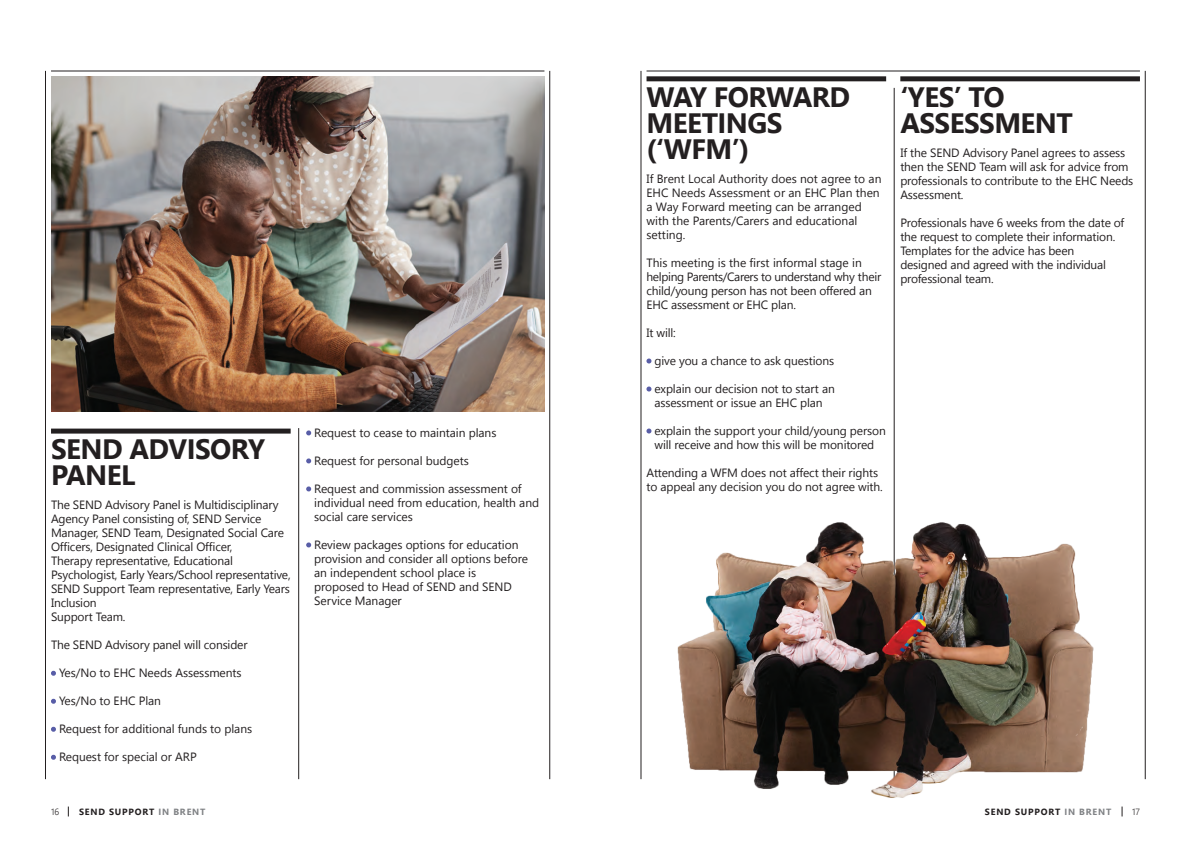
<style>
.page{position:relative;width:1191px;height:842px;background:#fff}
.page>*{position:absolute;margin:0;border:0;box-sizing:border-box;transform-origin:0 0}
.Chapter_heads{font:700 28px/26px "Segoe UI";letter-spacing:-.02em;color:#231f20}
.Body_text{font:12px/14px "Segoe UI";letter-spacing:-.015em;color:#231f20}
.Bullet_point{font:12px/14px "Segoe UI";letter-spacing:-.005em;color:#231f20}
.t1{font:700 9px "Segoe UI";letter-spacing:.09em;color:#231f20}
.t2{font:300 9px "Segoe UI";color:#231f20}
.s1{color:#585da7}
.s2{color:#808285}
</style>
<div class="page">
<hr style="left:45px;top:71px;width:1px;height:708px;background:#231f20">
<hr style="left:549px;top:71px;width:1px;height:708px;background:#231f20">
<div style="left:51px;top:429px;width:240px;height:5px;background:#231f20"></div>
<img style="left:51px;top:77px;width:493px;height:334px">
<hr style="left:298px;top:428px;width:1px;height:351px;background:#231f20">
<hr style="left:641px;top:71px;width:1px;height:708px;background:#231f20">
<hr style="left:1145px;top:71px;width:1px;height:708px;background:#231f20">
<div style="left:646px;top:76px;width:240px;height:5px;background:#231f20"></div>
<hr style="left:646px;top:71px;width:494px;height:1px;background:#231f20">
<hr style="left:894px;top:88px;width:1px;height:692px;background:#231f20">
<div style="left:900px;top:76px;width:240px;height:5px;background:#231f20"></div>
<hr style="left:51px;top:71px;width:493px;height:1px;background:#231f20">
<img style="left:677px;top:517px;width:417px;height:281px">
<p class="Chapter_heads" style="left:51px;top:436px;width:216px">SEND ADVISORY<br>PANEL</p>
<p class="Body_text" style="left:51px;top:497px;width:241px">The SEND Advisory Panel is Multidisciplinary Agency Panel consisting of, SEND Service Manager, SEND Team, Designated Social Care Officers, Designated Clinical Officer,<br>Therapy representative, Educational Psychologist, Early Years/School representative, SEND Support Team representative, Early Years Inclusion<br>Support Team.</p>
<p class="Body_text" style="left:51px;top:637px;width:198px">The SEND Advisory panel will consider</p>
<p class="Bullet_point" style="left:51px;top:665px;width:192px"><span class="s1">•</span> Yes/No to EHC Needs Assessments</p>
<p class="Bullet_point" style="left:51px;top:693px;width:112px"><span class="s1">•</span> Yes/No to EHC Plan</p>
<p class="Bullet_point" style="left:51px;top:721px;width:203px"><span class="s1">•</span> Request for additional funds to plans</p>
<p class="Bullet_point" style="left:51px;top:749px;width:147px"><span class="s1">•</span> Request for special or ARP</p>
<p class="Bullet_point" style="left:306px;top:425px;width:192px"><span class="s1">•</span> Request to cease to maintain plans</p>
<p class="Bullet_point" style="left:306px;top:453px;width:164px"><span class="s1">•</span> Request for personal budgets</p>
<p class="Bullet_point" style="left:314px;top:481px;width:226px;text-indent:-8px"><span class="s1">•</span> Request and commission assessment of individual need from education, health and social care services</p>
<p class="Bullet_point" style="left:314px;top:537px;width:215px;text-indent:-8px"><span class="s1">•</span> Review packages options for education provision and consider all options before an independent school place is proposed to Head of SEND and SEND<br>Service Manager</p>
<p class="Chapter_heads" style="left:646px;top:84px;width:205px">WAY FORWARD<br>MEETINGS (‘WFM’)</p>
<p class="Body_text" style="left:646px;top:171px;width:236px">If Brent Local Authority does not agree to an EHC Needs Assessment or an EHC Plan then a Way Forward meeting can be arranged with the Parents/Carers and educational setting.</p>
<p class="Body_text" style="left:646px;top:255px;width:236px">This meeting is the first informal stage in helping Parents/Carers to understand why their child/young person has not been offered an EHC assessment or EHC plan.</p>
<p class="Body_text" style="left:646px;top:325px;width:31px">It will:</p>
<p class="Bullet_point" style="left:646px;top:353px;width:189px"><span class="s1">•</span> give you a chance to ask questions</p>
<p class="Bullet_point" style="left:646px;top:381px;width:190px;text-align:center"><span class="s1">•</span> explain our decision not to start an assessment or issue an EHC plan</p>
<p class="Bullet_point" style="left:646px;top:423px;width:241px;text-align:center"><span class="s1">•</span> explain the support your child/young person will receive and how this will be monitored</p>
<p class="Body_text" style="left:646px;top:465px;width:238px">Attending a WFM does not affect their rights to appeal any decision you do not agree with.</p>
<p class="Chapter_heads" style="left:900px;top:84px;width:174px">‘YES’ TO<br>ASSESSMENT</p>
<p class="Body_text" style="left:900px;top:145px;width:234px">If the SEND Advisory Panel agrees to assess then the SEND Team will ask for advice from professionals to contribute to the EHC Needs Assessment.</p>
<p class="Body_text" style="left:900px;top:215px;width:225px">Professionals have 6 weeks from the date of the request to complete their information.</p>
<p class="Body_text" style="left:900px;top:243px;width:207px">Templates for the advice has been designed and agreed with the individual professional team.</p>
<p class="t2" style="left:51px;top:804px;width:10px">16</p>
<p class="t1" style="left:79px;top:804px;width:128px">SEND SUPPORT <span class="s2">IN BRENT</span></p>
<p class="t1" style="left:985px;top:804px;width:128px">SEND SUPPORT <span class="s2">IN BRENT</span></p>
<p class="t2" style="left:1132px;top:804px;width:9px">17</p>
</div>
